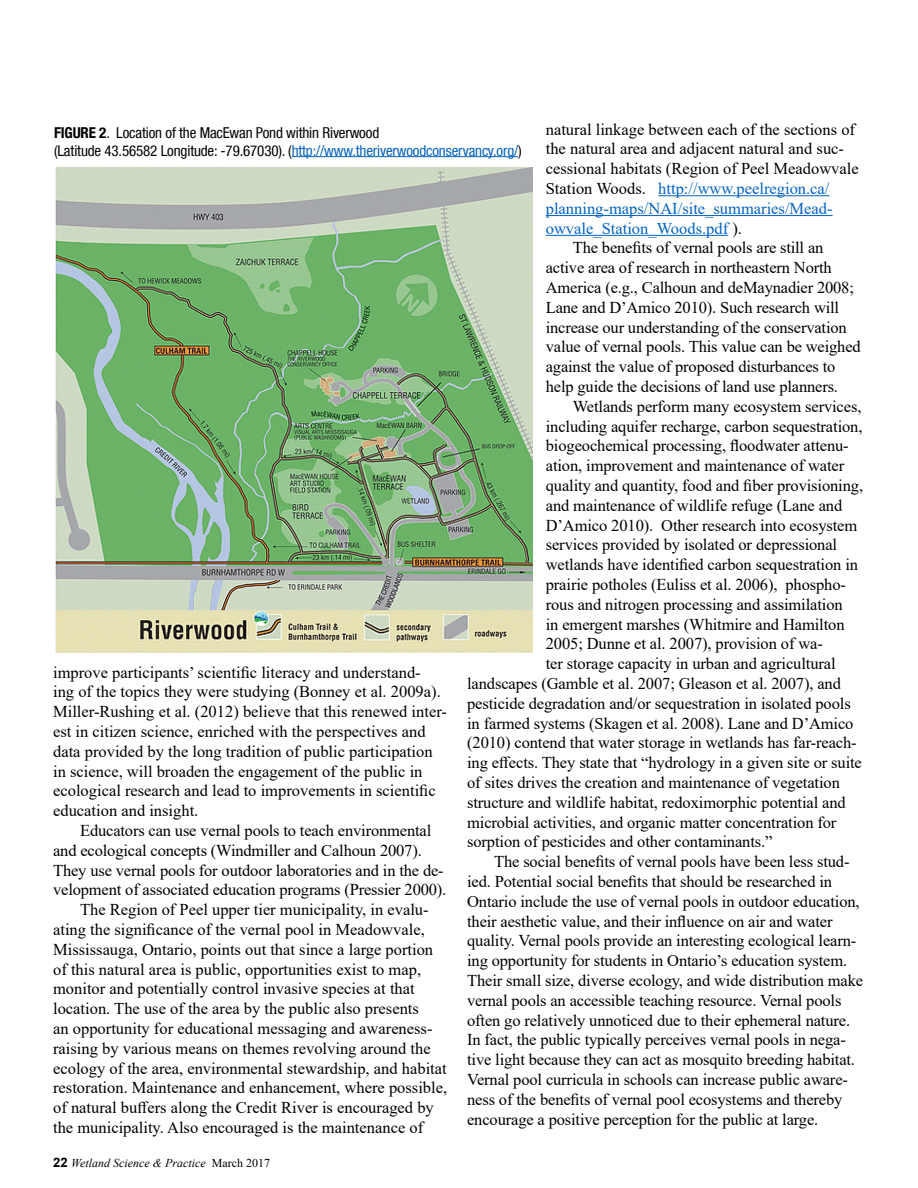
<style>
.page{position:relative;width:918px;height:1188px;background:#fff}
.page>*{position:absolute;margin:0;border:0;box-sizing:border-box;transform-origin:0 0}
.t1{font:16.5px/19.8px "Times New Roman";letter-spacing:-.005em;color:#000}
.t2{font:16.5px "Times New Roman";color:#0563c1}
.t3{font:condensed 15px/18px "Helvetica Neue LT Com";letter-spacing:-.01em;color:#000}
.t4{font:italic 12px "Times New Roman";color:#000}
.s1{color:#000}
.s2{font-family:"Helvetica Neue LT";font-weight:700}
.s3{color:#0563c1}
.s4{font-family:"Arial";font-weight:700;font-style:normal;font-size:13.05px}
.s5{font-style:normal}
</style>
<div class="page">
<hr style="left:658px;top:195px;width:172px;height:1px;background:#0563c1">
<hr style="left:546px;top:215px;width:287px;height:1px;background:#0563c1">
<hr style="left:546px;top:235px;width:182px;height:1px;background:#0563c1">
<img style="left:55px;top:168px;width:477px;height:484px">
<hr style="left:292px;top:156px;width:226px;height:1px;background:#0563c1">
<p class="t1" style="left:546px;top:119px;width:311px">natural linkage between each of the sections of</p>
<p class="t1" style="left:546px;top:138px;width:300px">the natural area and adjacent natural and suc-</p>
<p class="t1" style="left:546px;top:158px;width:314px">cessional habitats (Region of Peel Meadowvale</p>
<p class="t2" style="left:546px;top:177px;width:285px"><span class="s1">Station Woods.</span> http://www.peelregion.ca/</p>
<p class="t2" style="left:546px;top:197px;width:288px">planning-maps/NAI/site_summaries/Mead-</p>
<p class="t2" style="left:546px;top:216px;width:198px">owvale_Station_Woods.pdf <span class="s1">).</span></p>
<p class="t1" style="left:573px;top:237px;width:252px">The benefits of vernal pools are still an</p>
<p class="t1" style="left:546px;top:257px;width:287px">active area of research in northeastern North</p>
<p class="t1" style="left:546px;top:277px;width:310px">America (e.g., Calhoun and deMaynadier 2008;</p>
<p class="t1" style="left:546px;top:297px;width:295px">Lane and D’Amico 2010). Such research will</p>
<p class="t1" style="left:546px;top:317px;width:302px">increase our understanding of the conservation</p>
<p class="t1" style="left:546px;top:336px;width:317px">value of vernal pools. This value can be weighed</p>
<p class="t1" style="left:546px;top:356px;width:291px">against the value of proposed disturbances to</p>
<p class="t1" style="left:546px;top:376px;width:294px">help guide the decisions of land use planners.</p>
<p class="t1" style="left:573px;top:396px;width:290px">Wetlands perform many ecosystem services,</p>
<p class="t1" style="left:546px;top:416px;width:318px">including aquifer recharge, carbon sequestration,</p>
<p class="t1" style="left:546px;top:435px;width:304px">biogeochemical processing, floodwater attenu-</p>
<p class="t1" style="left:546px;top:455px;width:300px">ation, improvement and maintenance of water</p>
<p class="t1" style="left:546px;top:475px;width:319px">quality and quantity, food and fiber provisioning,</p>
<p class="t1" style="left:546px;top:495px;width:298px">and maintenance of wildlife refuge (Lane and</p>
<p class="t1" style="left:546px;top:515px;width:313px">D’Amico 2010). Other research into ecosystem</p>
<p class="t1" style="left:546px;top:534px;width:293px">services provided by isolated or depressional</p>
<p class="t1" style="left:546px;top:554px;width:314px">wetlands have identified carbon sequestration in</p>
<p class="t1" style="left:546px;top:574px;width:302px">prairie potholes (Euliss et al. 2006), phospho-</p>
<p class="t1" style="left:546px;top:594px;width:298px">rous and nitrogen processing and assimilation</p>
<p class="t1" style="left:546px;top:614px;width:300px">in emergent marshes (Whitmire and Hamilton</p>
<p class="t1" style="left:546px;top:633px;width:279px">2005; Dunne et al. 2007), provision of wa-</p>
<p class="t1" style="left:546px;top:653px;width:291px">ter storage capacity in urban and agricultural</p>
<p class="t1" style="left:467px;top:673px;width:375px">landscapes (Gamble et al. 2007; Gleason et al. 2007), and</p>
<p class="t1" style="left:467px;top:693px;width:385px">pesticide degradation and/or sequestration in isolated pools</p>
<p class="t1" style="left:467px;top:713px;width:388px">in farmed systems (Skagen et al. 2008). Lane and D’Amico</p>
<p class="t1" style="left:467px;top:732px;width:391px">(2010) contend that water storage in wetlands has far-reach-</p>
<p class="t1" style="left:467px;top:752px;width:396px">ing effects. They state that “hydrology in a given site or suite</p>
<p class="t1" style="left:467px;top:772px;width:374px">of sites drives the creation and maintenance of vegetation</p>
<p class="t1" style="left:467px;top:792px;width:380px">structure and wildlife habitat, redoximorphic potential and</p>
<p class="t1" style="left:467px;top:812px;width:371px">microbial activities, and organic matter concentration for</p>
<p class="t1" style="left:467px;top:831px;width:307px">sorption of pesticides and other contaminants.”</p>
<p class="t1" style="left:494px;top:851px;width:357px">The social benefits of vernal pools have been less stud-</p>
<p class="t1" style="left:467px;top:871px;width:367px">ied. Potential social benefits that should be researched in</p>
<p class="t1" style="left:467px;top:891px;width:394px">Ontario include the use of vernal pools in outdoor education,</p>
<p class="t1" style="left:467px;top:911px;width:367px">their aesthetic value, and their influence on air and water</p>
<p class="t1" style="left:467px;top:930px;width:391px">quality. Vernal pools provide an interesting ecological learn-</p>
<p class="t1" style="left:467px;top:950px;width:382px">ing opportunity for students in Ontario’s education system.</p>
<p class="t1" style="left:467px;top:970px;width:398px">Their small size, diverse ecology, and wide distribution make</p>
<p class="t1" style="left:467px;top:990px;width:376px">vernal pools an accessible teaching resource. Vernal pools</p>
<p class="t1" style="left:467px;top:1010px;width:385px">often go relatively unnoticed due to their ephemeral nature.</p>
<p class="t1" style="left:467px;top:1029px;width:380px">In fact, the public typically perceives vernal pools in nega-</p>
<p class="t1" style="left:467px;top:1049px;width:389px">tive light because they can act as mosquito breeding habitat.</p>
<p class="t1" style="left:467px;top:1069px;width:382px">Vernal pool curricula in schools can increase public aware-</p>
<p class="t1" style="left:467px;top:1089px;width:377px">ness of the benefits of vernal pool ecosystems and thereby</p>
<p class="t1" style="left:467px;top:1109px;width:353px">encourage a positive perception for the public at large.</p>
<p class="t3" style="left:54px;top:123px;width:469px"><span class="s2">FIGURE 2</span>. Location of the MacEwan Pond within Riverwood<br>(Latitude 43.56582 Longitude: -79.67030). (<span class="s3">http://www.theriverwoodconservancy.org/</span>)</p>
<p class="t1" style="left:53px;top:662px;width:395px">improve participants’ scientific literacy and understand-<br>ing of the topics they were studying (Bonney et al. 2009a).<br>Miller-Rushing et al. (2012) believe that this renewed inter&shy;est in citizen science, enriched with the perspectives and data provided by the long tradition of public participation in science, will broaden the engagement of the public in ecological research and lead to improvements in scientific education and insight.</p>
<p class="t1" style="left:80px;top:820px;width:353px">Educators can use vernal pools to teach environmental</p>
<p class="t1" style="left:53px;top:840px;width:370px">and ecological concepts (Windmiller and Calhoun 2007).</p>
<p class="t1" style="left:53px;top:860px;width:392px">They use vernal pools for outdoor laboratories and in the de-</p>
<p class="t1" style="left:53px;top:879px;width:395px">velopment of associated education programs (Pressier 2000).</p>
<p class="t1" style="left:80px;top:899px;width:350px">The Region of Peel upper tier municipality, in evalu-</p>
<p class="t1" style="left:53px;top:919px;width:373px">ating the significance of the vernal pool in Meadowvale,</p>
<p class="t1" style="left:53px;top:939px;width:382px">Mississauga, Ontario, points out that since a large portion</p>
<p class="t1" style="left:53px;top:959px;width:370px">of this natural area is public, opportunities exist to map,</p>
<p class="t1" style="left:53px;top:978px;width:363px">monitor and potentially control invasive species at that</p>
<p class="t1" style="left:53px;top:998px;width:367px">location. The use of the area by the public also presents</p>
<p class="t1" style="left:53px;top:1018px;width:381px">an opportunity for educational messaging and awareness-</p>
<p class="t1" style="left:53px;top:1038px;width:379px">raising by various means on themes revolving around the</p>
<p class="t1" style="left:53px;top:1058px;width:395px">ecology of the area, environmental stewardship, and habitat</p>
<p class="t1" style="left:53px;top:1077px;width:396px">restoration. Maintenance and enhancement, where possible,</p>
<p class="t1" style="left:53px;top:1097px;width:382px">of natural buffers along the Credit River is encouraged by</p>
<p class="t1" style="left:53px;top:1117px;width:372px">the municipality. Also encouraged is the maintenance of</p>
<p class="t4" style="left:53px;top:1154px;width:218px"><span class="s4">22</span> Wetland Science &amp; Practice <span class="s5">March 2017</span></p>
</div>
